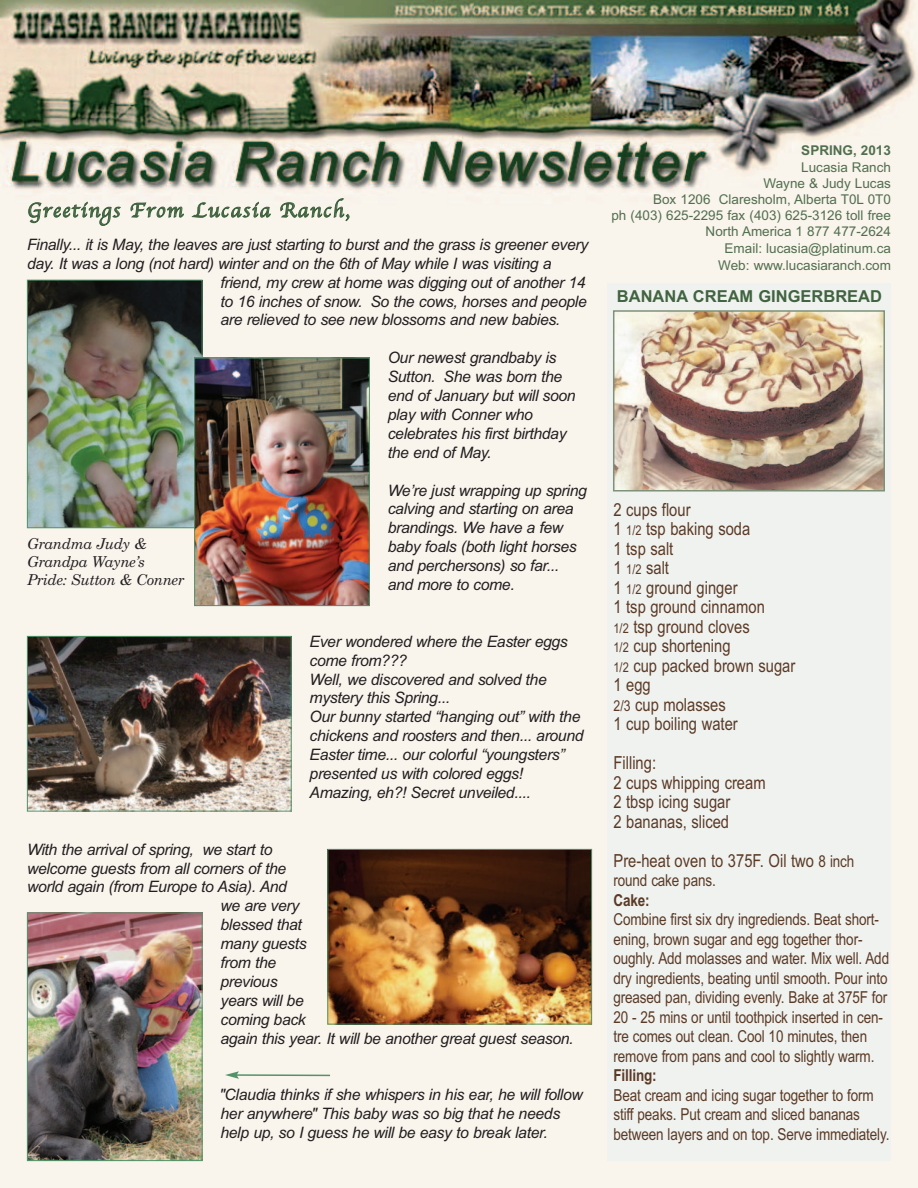
<style>
.page{position:relative;width:918px;height:1188px;background:#fff}
.page>*{position:absolute;margin:0;border:0;box-sizing:border-box;transform-origin:0 0}
.t1{font:21px "Apple Chancery";letter-spacing:.07em;color:#416440}
.t2{font:18px/19.5px "Arial Narrow";color:#5b3a25}
.t3{font:16.5px/19.5px "Arial Narrow";letter-spacing:-.01em;color:#5b3a25}
.t4{font:700 16.5px "Arial";color:#416440}
.t5{font:700 16.5px "Arial Narrow";letter-spacing:-.01em;color:#5b3a25}
.t6{font:italic 15.75px/18.9px "Arial";letter-spacing:-.02em;color:#231f20}
.t7{font:italic 15px/18px "Century Schoolbook";letter-spacing:-.02em;color:#231f20}
.t8{font:13.5px/16.2px "Arial";color:#516f4e;text-align:right}
.t9{font:700 13.5px "Arial";color:#516f4e}
.s1{font-size:13.5px}
.s2{font-size:15px}
.s3{font-size:16.5px}
</style>
<div class="page">
<img style="left:0;top:0;width:918px;height:1188px">
<div style="left:608px;top:284px;width:283px;height:877px;background:#f0f2f0"></div>
<img style="left:616px;top:313px;width:266px;height:176px">
<div style="left:613px;top:310px;width:272px;height:182px;border:2px solid #7f9279"></div>
<img style="left:29px;top:638px;width:261px;height:172px">
<div style="left:27px;top:636px;width:265px;height:176px;border:1px solid #529369"></div>
<img style="left:29px;top:282px;width:171px;height:244px">
<div style="left:27px;top:280px;width:175px;height:248px;border:1px solid #529369"></div>
<img style="left:196px;top:360px;width:172px;height:244px">
<div style="left:194px;top:358px;width:176px;height:248px;border:1px solid #529369"></div>
<img style="left:29px;top:915px;width:171px;height:244px">
<div style="left:27px;top:913px;width:175px;height:248px;border:1px solid #529369"></div>
<img style="left:329px;top:851px;width:261px;height:171px">
<div style="left:327px;top:849px;width:265px;height:175px;border:1px solid #529369"></div>
<svg style="left:225px;top:1071px;width:107px;height:8px"></svg>
<h1 class="t1" style="left:27px;top:197px;width:324px">Greetings From Lucasia Ranch,</h1>
<p class="t6" style="left:27px;top:235px;width:563px">Finally... it is May, the leaves are just starting to burst and the grass is greener every</p>
<p class="t6" style="left:27px;top:254px;width:526px">day. It was a long (not hard) winter and on the 6th of May while I was visiting a</p>
<p class="t6" style="left:220px;top:273px;width:367px">friend, my crew at home was digging out of another 14</p>
<p class="t6" style="left:220px;top:292px;width:368px">to 16 inches of snow. So the cows, horses and people</p>
<p class="t6" style="left:220px;top:311px;width:341px">are relieved to see new blossoms and new babies.</p>
<p class="t6" style="left:388px;top:348px;width:189px">Our newest grandbaby is<br>Sutton. She was born the end of January but will soon play with Conner who celebrates his first birthday the end of May.</p>
<p class="t6" style="left:388px;top:481px;width:201px">We’re just wrapping up spring calving and starting on area brandings. We have a few baby foals (both light horses and perchersons) so far... and more to come.</p>
<p class="t7" style="left:27px;top:535px;width:159px">Grandma Judy &amp;<br>Grandpa Wayne’s<br>Pride: Sutton &amp; Conner</p>
<p class="t6" style="left:310px;top:632px;width:275px">Ever wondered where the Easter eggs come from???<br>Well, we discovered and solved the mystery this Spring...<br>Our bunny started “hanging out” with the chickens and roosters and then... around Easter time... our colorful “youngsters” presented us with colored eggs!<br>Amazing, eh?! Secret unveiled....</p>
<p class="t6" style="left:27px;top:840px;width:247px">With the arrival of spring, we start to</p>
<p class="t6" style="left:27px;top:859px;width:261px">welcome guests from all corners of the</p>
<p class="t6" style="left:27px;top:878px;width:262px">world again (from Europe to Asia). And</p>
<p class="t6" style="left:220px;top:896px;width:80px">we are very</p>
<p class="t6" style="left:220px;top:915px;width:83px">blessed that</p>
<p class="t6" style="left:220px;top:934px;width:88px">many guests</p>
<p class="t6" style="left:220px;top:953px;width:57px">from the</p>
<p class="t6" style="left:220px;top:972px;width:59px">previous</p>
<p class="t6" style="left:220px;top:991px;width:85px">years will be</p>
<p class="t6" style="left:220px;top:1010px;width:87px">coming back</p>
<p class="t6" style="left:220px;top:1029px;width:355px">again this year. It will be another great guest season.</p>
<p class="t6" style="left:220px;top:1085px;width:364px">"Claudia thinks if she whispers in his ear, he will follow her anywhere" This baby was so big that he needs help up, so I guess he will be easy to break later.</p>
<p class="t9" style="left:801px;top:143px;width:91px">SPRING, 2013</p>
<p class="t8" style="left:611px;top:159px;width:281px">Lucasia Ranch<br>Wayne &amp; Judy Lucas<br>Box 1206 Claresholm, Alberta T0L 0T0<br>ph (403) 625-2295 fax (403) 625-3126 toll free<br>North America 1 877 477-2624<br>Email: lucasia@platinum.ca</p>
<p class="t8" style="left:718px;top:257px;width:174px">Web: www.lucasiaranch.com</p>
<p class="t4" style="left:617px;top:286px;width:267px">BANANA CREAM GINGERBREAD</p>
<p class="t2" style="left:613px;top:500px;width:183px">2 cups flour<br>1 <span class="s1">1/2</span> tsp baking soda<br>1 tsp salt<br>1 <span class="s1">1/2</span> salt<br>1 <span class="s1">1/2</span> ground ginger<br>1 tsp ground cinnamon<br><span class="s1">1/2</span> tsp ground cloves<br><span class="s1">1/2</span> cup shortening<br><span class="s1">1/2</span> cup packed brown sugar<br>1 egg<br><span class="s2">2/3</span> cup molasses<br>1 cup boiling water</p>
<p class="t2" style="left:614px;top:753px;width:154px">Filling:<br>2 cups whipping cream<br>2 tbsp icing sugar<br>2 bananas, sliced</p>
<p class="t2" style="left:614px;top:851px;width:242px">Pre-heat oven to 375F. Oil two <span class="s3">8 inch</span></p>
<p class="t3" style="left:614px;top:871px;width:104px">round cake pans.</p>
<p class="t5" style="left:614px;top:890px;width:38px">Cake:</p>
<p class="t3" style="left:614px;top:910px;width:277px">Combine first six dry ingrediends. Beat short&shy;ening, brown sugar and egg together thor&shy;oughly. Add molasses and water. Mix well. Add dry ingredients, beating until smooth. Pour into greased pan, dividing evenly. Bake at 375F for 20 - 25 mins or until toothpick inserted in cen&shy;tre comes out clean. Cool 10 minutes, then remove from pans and cool to slightly warm.</p>
<p class="t5" style="left:614px;top:1066px;width:45px">Filling:</p>
<p class="t3" style="left:614px;top:1085px;width:278px">Beat cream and icing sugar together to form stiff peaks. Put cream and sliced bananas between layers and on top. Serve immediately.</p>
</div>
